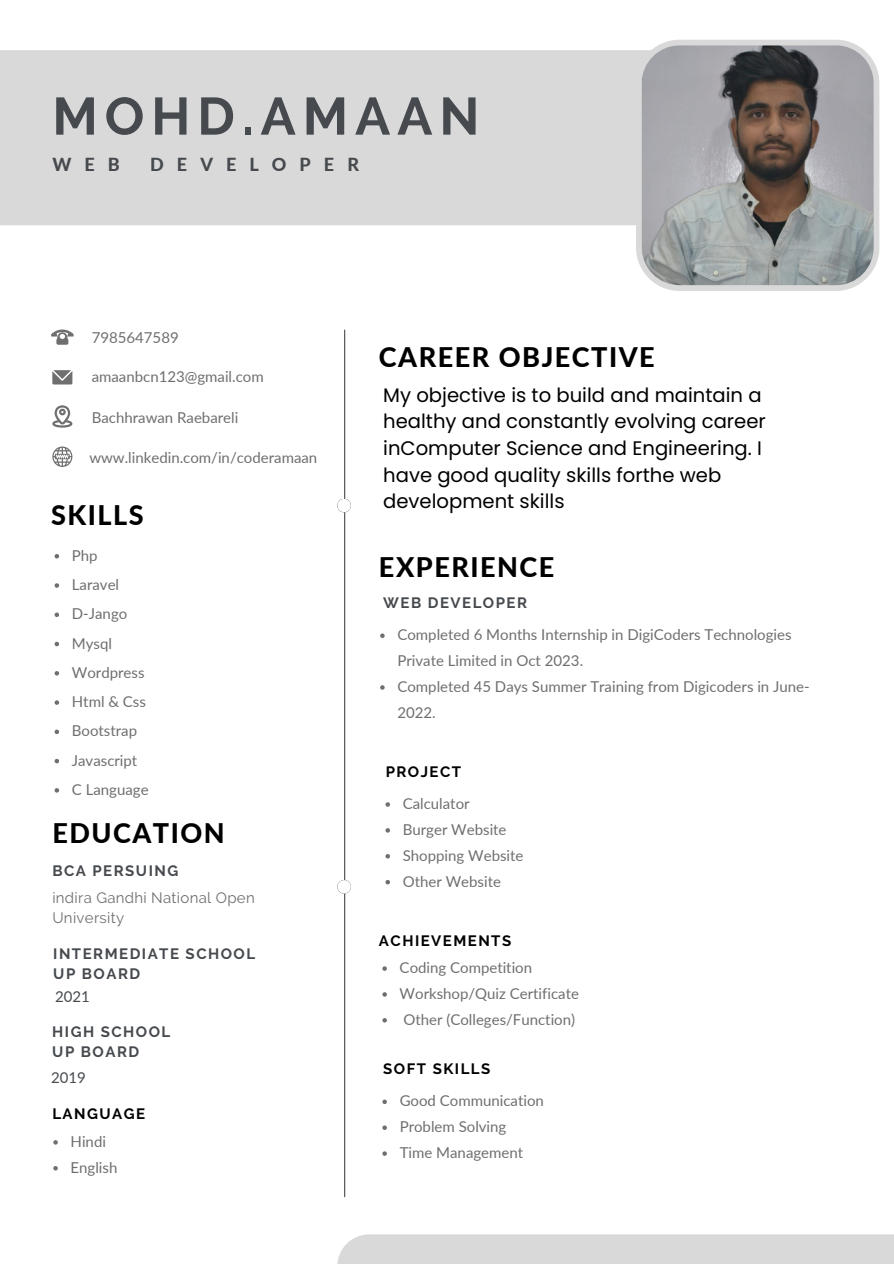
<style>
.page{position:relative;width:894px;height:1264px;background:#fff}
.page>*{position:absolute;margin:0;border:0;box-sizing:border-box;transform-origin:0 0}
.t1{font:700 52.5px "Raleway";letter-spacing:.13em;color:#464a4e}
.t2{font:800 27px "Lato";letter-spacing:.055em;color:#000}
.t3{font:19.65px/26.7px "Poppins";color:#000}
.t4{font:800 18px "Lato";letter-spacing:.725em;color:#464a4e}
.t5{font:15px/25.8px "Lato";color:#706f6f}
.t6{font:700 15px "Raleway";letter-spacing:.1em;color:#464a4e}
.t7{font:700 15px "Raleway";letter-spacing:.1em;color:#000}
.t8{font:15px/20.2px "Raleway";letter-spacing:.02em;color:#706f6f}
.t9{font:15px "Lato";color:#464a4e}
</style>
<div class="page">
<svg style="left:52px;top:370px;width:20px;height:14px"></svg>
<svg style="left:51px;top:329px;width:23px;height:16px"></svg>
<svg style="left:52px;top:405px;width:20px;height:22px"></svg>
<svg style="left:52px;top:446px;width:20px;height:21px"></svg>
<hr style="left:344px;top:330px;width:1px;height:866px;background:#464a4e">
<div style="left:337px;top:499px;width:14px;height:13px;background:#fff;border-radius:50%"></div>
<div style="left:337px;top:880px;width:14px;height:13px;background:#fff;border-radius:50%"></div>
<div style="left:0;top:50px;width:636px;height:175px;background:#d9d9d9"></div>
<svg style="left:636px;top:40px;width:243px;height:251px;background:#989797"></svg>
<div style="left:337px;top:1234px;width:556px;height:29px;background:#d9d9d9"></div>
<svg style="left:55px;top:554px;width:4px;height:4px"></svg>
<svg style="left:55px;top:583px;width:4px;height:4px"></svg>
<svg style="left:55px;top:612px;width:4px;height:5px"></svg>
<svg style="left:55px;top:641px;width:4px;height:5px"></svg>
<svg style="left:55px;top:671px;width:4px;height:4px"></svg>
<svg style="left:55px;top:700px;width:4px;height:4px"></svg>
<svg style="left:55px;top:729px;width:4px;height:5px"></svg>
<svg style="left:55px;top:758px;width:4px;height:5px"></svg>
<svg style="left:55px;top:788px;width:4px;height:4px"></svg>
<svg style="left:385px;top:802px;width:5px;height:4px"></svg>
<svg style="left:385px;top:828px;width:5px;height:4px"></svg>
<svg style="left:385px;top:854px;width:5px;height:4px"></svg>
<svg style="left:385px;top:880px;width:5px;height:4px"></svg>
<svg style="left:382px;top:966px;width:5px;height:4px"></svg>
<svg style="left:382px;top:992px;width:5px;height:4px"></svg>
<svg style="left:382px;top:1018px;width:5px;height:4px"></svg>
<svg style="left:380px;top:633px;width:4px;height:5px"></svg>
<svg style="left:380px;top:685px;width:4px;height:4px"></svg>
<svg style="left:382px;top:1099px;width:5px;height:5px"></svg>
<svg style="left:382px;top:1125px;width:5px;height:4px"></svg>
<svg style="left:382px;top:1151px;width:5px;height:4px"></svg>
<svg style="left:53px;top:1140px;width:5px;height:4px"></svg>
<svg style="left:53px;top:1166px;width:5px;height:4px"></svg>
<p class="t1" style="left:52px;top:85px;width:428px">MOHD.AMAAN</p>
<p class="t4" style="left:52px;top:153px;width:69px">WEB</p>
<p class="t4" style="left:150px;top:153px;width:210px">DEVELOPER</p>
<p class="t5" style="left:92px;top:325px;width:88px">7985647589</p>
<p class="t5" style="left:92px;top:363px;width:173px">amaanbcn123@gmail.com</p>
<p class="t5" style="left:92px;top:404px;width:148px">Bachhrawan Raebareli</p>
<p class="t5" style="left:89px;top:444px;width:229px">www.linkedin.com/in/coderamaan</p>
<p class="t2" style="left:51px;top:498px;width:94px">SKILLS</p>
<p class="t5" style="left:72px;top:542px;width:27px">Php</p>
<p class="t5" style="left:72px;top:571px;width:49px">Laravel</p>
<p class="t5" style="left:72px;top:600px;width:57px">D-Jango</p>
<p class="t5" style="left:72px;top:630px;width:42px">Mysql</p>
<p class="t5" style="left:72px;top:659px;width:74px">Wordpress</p>
<p class="t5" style="left:72px;top:688px;width:76px">Html &amp; Css</p>
<p class="t5" style="left:72px;top:717px;width:67px">Bootstrap</p>
<p class="t5" style="left:72px;top:747px;width:67px">Javascript</p>
<p class="t5" style="left:72px;top:776px;width:78px">C Language</p>
<p class="t2" style="left:52px;top:816px;width:174px">EDUCATION</p>
<p class="t6" style="left:52px;top:862px;width:127px">BCA PERSUING</p>
<p class="t8" style="left:52px;top:887px;width:204px">indira Gandhi National Open<br>University</p>
<p class="t6" style="left:53px;top:944px;width:203px">INTERMEDIATE SCHOOL</p>
<p class="t6" style="left:53px;top:964px;width:88px">UP BOARD</p>
<p class="t9" style="left:55px;top:987px;width:36px">2021</p>
<p class="t6" style="left:52px;top:1022px;width:120px">HIGH SCHOOL</p>
<p class="t6" style="left:52px;top:1042px;width:88px">UP BOARD</p>
<p class="t9" style="left:51px;top:1068px;width:36px">2019</p>
<p class="t7" style="left:52px;top:1104px;width:94px">LANGUAGE</p>
<p class="t5" style="left:71px;top:1128px;width:37px">Hindi</p>
<p class="t5" style="left:71px;top:1153px;width:48px">English</p>
<p class="t2" style="left:379px;top:340px;width:277px">CAREER OBJECTIVE</p>
<p class="t3" style="left:383px;top:381px;width:384px">My objective is to build and maintain a healthy and constantly evolving career inComputer Science and Engineering. I have good quality skills forthe web development skills</p>
<p class="t2" style="left:379px;top:550px;width:177px">EXPERIENCE</p>
<p class="t6" style="left:383px;top:593px;width:145px">WEB DEVELOPER</p>
<p class="t5" style="left:397px;top:621px;width:395px">Completed 6 Months Internship in DigiCoders Technologies<br>Private Limited in Oct 2023.</p>
<p class="t5" style="left:397px;top:673px;width:413px">Completed 45 Days Summer Training from Digicoders in June-<br>2022.</p>
<p class="t7" style="left:385px;top:762px;width:77px">PROJECT</p>
<p class="t5" style="left:402px;top:790px;width:68px">Calculator</p>
<p class="t5" style="left:402px;top:816px;width:105px">Burger Website</p>
<p class="t5" style="left:402px;top:842px;width:122px">Shopping Website</p>
<p class="t5" style="left:402px;top:868px;width:100px">Other Website</p>
<p class="t7" style="left:379px;top:932px;width:134px">ACHIEVEMENTS</p>
<p class="t5" style="left:399px;top:954px;width:134px">Coding Competition</p>
<p class="t5" style="left:399px;top:980px;width:181px">Workshop/Quiz Certificate</p>
<p class="t5" style="left:403px;top:1006px;width:173px">Other (Colleges/Function)</p>
<p class="t7" style="left:383px;top:1059px;width:109px">SOFT SKILLS</p>
<p class="t5" style="left:399px;top:1087px;width:146px">Good Communication</p>
<p class="t5" style="left:399px;top:1113px;width:108px">Problem Solving</p>
<p class="t5" style="left:399px;top:1139px;width:125px">Time Management</p>
</div>
